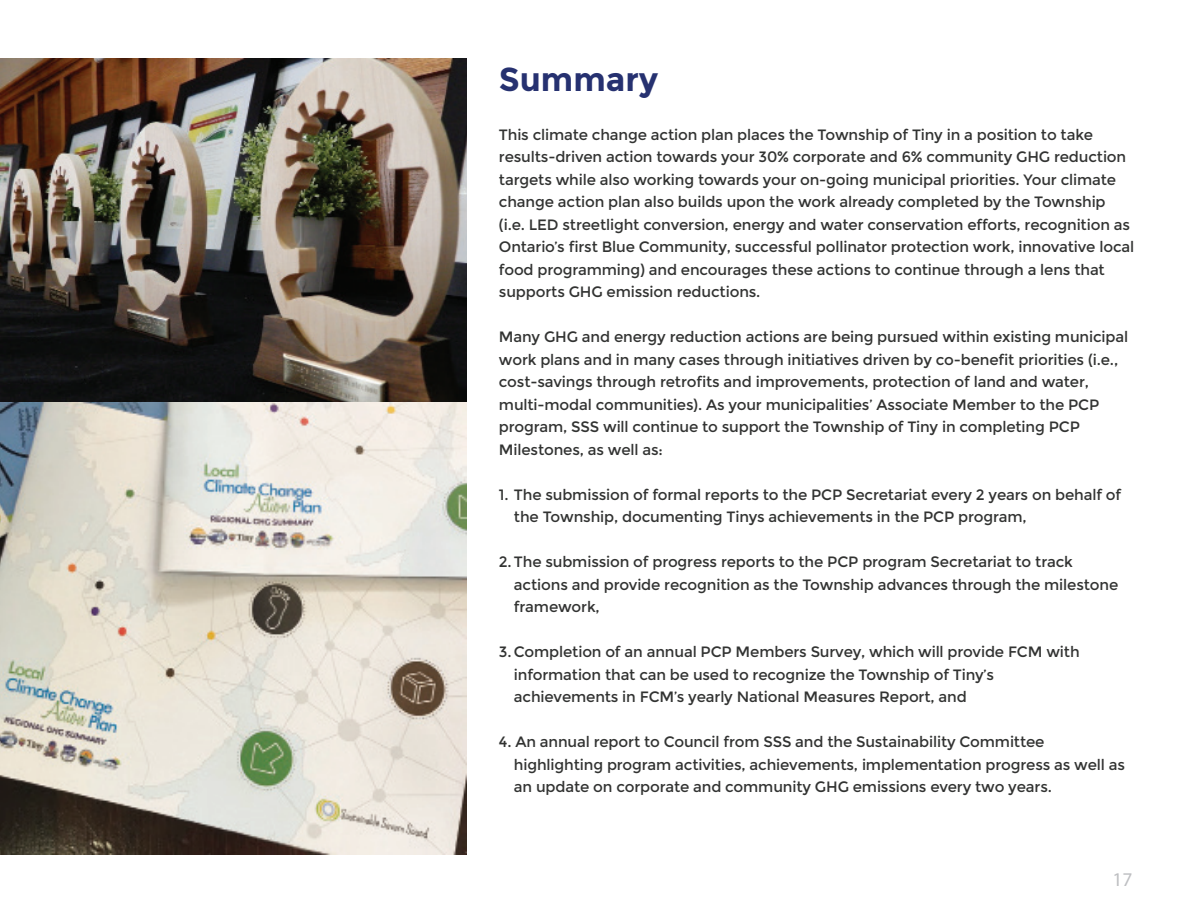
<style>
.page{position:relative;width:1188px;height:918px;background:#fff}
.page>*{position:absolute;margin:0;border:0;box-sizing:border-box;transform-origin:0 0}
.t1{font:700 33px "Montserrat";color:#263170}
.t2{font:19.5px "Myriad Pro";color:#bebfc2}
.Normal_pra{font:15px/22.5px "Montserrat";letter-spacing:-.01em;color:#323332}
</style>
<div class="page">
<img style="left:0;top:59px;width:467px;height:796px">
<h1 class="t1" style="left:499px;top:59px;width:161px">Summary</h1>
<p class="Normal_pra" style="left:499px;top:124px;width:637px">This climate change action plan places the Township of Tiny in a position to take results-driven action towards your 30% corporate and 6% community GHG reduction targets while also working towards your on-going municipal priorities. Your climate change action plan also builds upon the work already completed by the Township (i.e. LED streetlight conversion, energy and water conservation efforts, recognition as Ontario’s first Blue Community, successful pollinator protection work, innovative local food programming) and encourages these actions to continue through a lens that supports GHG emission reductions.</p>
<p class="Normal_pra" style="left:499px;top:326px;width:631px">Many GHG and energy reduction actions are being pursued within existing municipal work plans and in many cases through initiatives driven by co-benefit priorities (i.e., cost-savings through retrofits and improvements, protection of land and water, multi-modal communities). As your municipalities’ Associate Member to the PCP program, SSS will continue to support the Township of Tiny in completing PCP Milestones, as well as:</p>
<p class="Normal_pra" style="left:514px;top:484px;width:609px;text-indent:-15px">1. The submission of formal reports to the PCP Secretariat every 2 years on behalf of the Township, documenting Tinys achievements in the PCP program,</p>
<p class="Normal_pra" style="left:514px;top:551px;width:606px;text-indent:-15px">2.The submission of progress reports to the PCP program Secretariat to track actions and provide recognition as the Township advances through the milestone framework,</p>
<p class="Normal_pra" style="left:514px;top:641px;width:567px;text-indent:-15px">3. Completion of an annual PCP Members Survey, which will provide FCM with information that can be used to recognize the Township of Tiny’s achievements in FCM’s yearly National Measures Report, and</p>
<p class="Normal_pra" style="left:514px;top:731px;width:613px;text-indent:-15px">4. An annual report to Council from SSS and the Sustainability Committee highlighting program activities, achievements, implementation progress as well as an update on corporate and community GHG emissions every two years.</p>
<h2 class="t2" style="left:1112px;top:867px;width:22px">17</h2>
</div>
